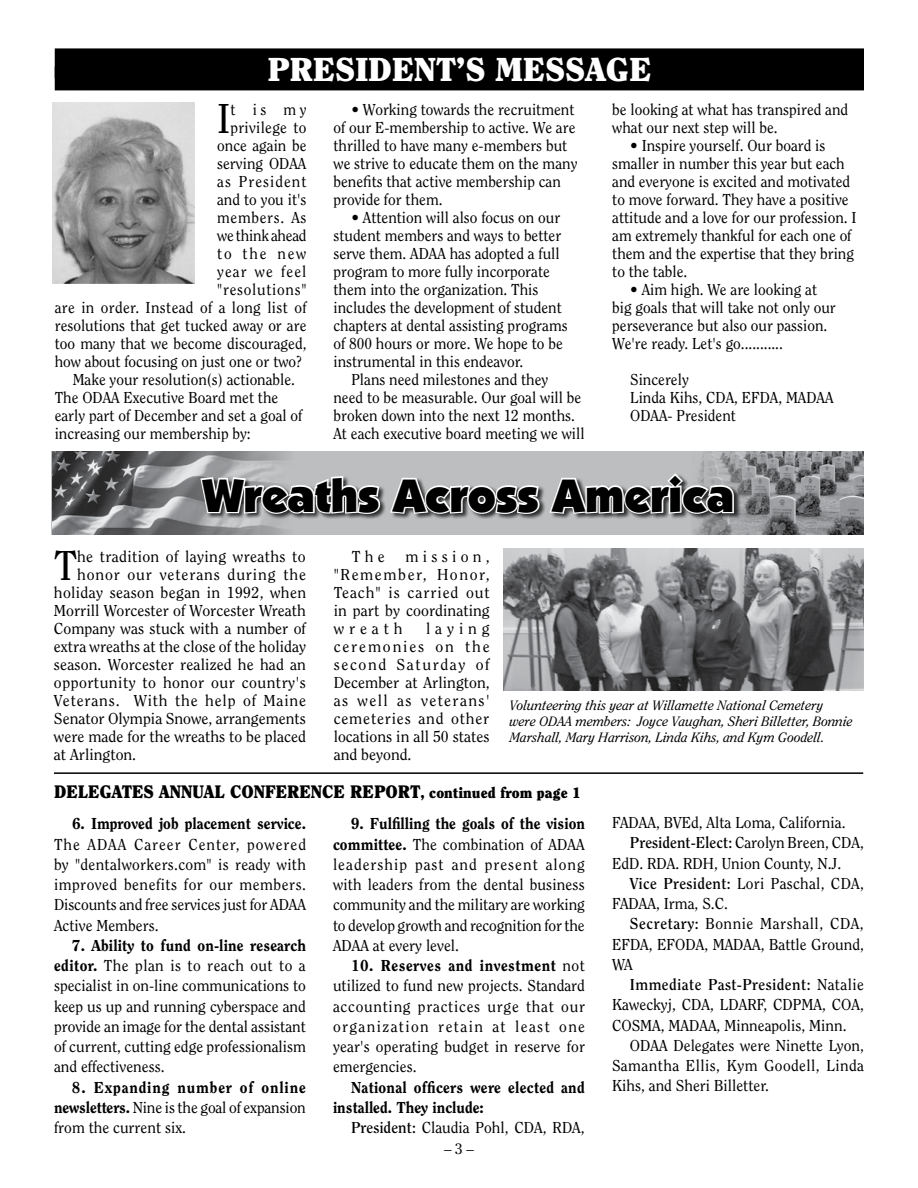
<style>
.page{position:relative;width:918px;height:1188px;background:#fff}
.page>*{position:absolute;margin:0;border:0;box-sizing:border-box;transform-origin:0 0}
.t1{font:45px "Klaven";color:#000}
.t2{font:41.4px "Clearface";color:#000;scale:.96 1}
.t3{font:41.4px "Clearface";color:#000}
.t4{font:900 33px "Clearface";color:#fff}
.t5{font:900 18px "Clearface";color:#000;scale:.95 1}
.t6{font:15.75px/18px "Clearface";color:#000}
.t7{font:15.75px/20.2px "Clearface";letter-spacing:.02em;color:#000}
.t8{font:800 15.75px/20.2px "Clearface";color:#000}
.t9{font:15.75px "Clearface";letter-spacing:.025em;color:#000}
.t10{font:700 15.75px "Clearface";letter-spacing:.025em;color:#000}
.t11{font:15.75px "Clearface";letter-spacing:.03em;color:#000}
.t12{font:15.75px "Clearface";letter-spacing:.035em;color:#000}
.t13{font:15.75px "Clearface";letter-spacing:.05em;color:#000}
.t14{font:15.75px "Clearface";letter-spacing:.055em;color:#000}
.t15{font:15.75px "Clearface";letter-spacing:.045em;color:#000}
.t16{font:15.75px "Clearface";letter-spacing:.065em;color:#000}
.t17{font:15.75px "Clearface";letter-spacing:.07em;color:#000}
.t18{font:15px "Clearface";color:#000}
.t19{font:italic 13.5px/16.2px "Clearface";color:#000}
.s1{font-size:15px}
.s2{font-weight:800}
.s3{font-weight:700}
.s4{font-weight:400}
</style>
<div class="page">
<div style="left:55px;top:48px;width:809px;height:30px;background:#000"></div>
<div style="left:55px;top:66px;width:809px;height:24px;background:#000"></div>
<img style="left:52px;top:102px;width:143px;height:182px">
<hr style="left:54px;top:772px;width:809px;height:2px;background:#000">
<div style="left:52px;top:451px;width:811px;height:83px;background:#bcbec0"></div>
<img style="left:53px;top:451px;width:233px;height:83px">
<img style="left:699px;top:451px;width:164px;height:83px">
<div style="left:200px;top:473px;width:541px;height:48px;background:#000;opacity:.75"></div>
<svg style="left:199px;top:474px;width:182px;height:42px"></svg>
<svg style="left:389px;top:475px;width:151px;height:46px"></svg>
<svg style="left:549px;top:471px;width:186px;height:78px"></svg>
<img style="left:503px;top:549px;width:361px;height:142px">
<h3 class="t4" style="left:267px;top:49px;width:45px">PRES</h3>
<h3 class="t4" style="left:355px;top:49px;width:59px">IDENT</h3>
<h3 class="t4" style="left:456px;top:49px;width:88px">’S MESS</h3>
<h3 class="t4" style="left:585px;top:49px;width:43px">AGE</h3>
<h2 class="t2" style="left:217px;top:94px;width:15px">I</h2>
<p class="t6" style="left:230px;top:101px;width:78px">t is my</p>
<p class="t7" style="left:230px;top:118px;width:77px">privilege to</p>
<p class="t6" style="left:217px;top:137px;width:91px">once again be</p>
<p class="t6" style="left:217px;top:155px;width:91px">serving ODAA</p>
<p class="t16" style="left:217px;top:172px;width:91px">as President</p>
<p class="t6" style="left:217px;top:191px;width:91px">and to you it's</p>
<p class="t15" style="left:217px;top:208px;width:91px">members. As</p>
<p class="t6" style="left:217px;top:227px;width:91px">we think ahead</p>
<p class="t6" style="left:217px;top:245px;width:91px">to the new</p>
<p class="t17" style="left:217px;top:262px;width:91px">year we feel</p>
<p class="t15" style="left:217px;top:280px;width:91px">"resolutions"</p>
<p class="t9" style="left:55px;top:298px;width:253px">are in order. Instead of a long list of</p>
<p class="t6" style="left:55px;top:317px;width:253px">resolutions that get tucked away or are</p>
<p class="t6" style="left:55px;top:335px;width:253px">too many that we become discouraged,</p>
<p class="t6" style="left:55px;top:353px;width:249px">how about focusing on just one or two?</p>
<p class="t6" style="left:73px;top:371px;width:222px">Make your resolution(s) actionable.</p>
<p class="t6" style="left:55px;top:389px;width:225px">The ODAA Executive Board met the</p>
<p class="t6" style="left:55px;top:407px;width:249px">early part of December and set a goal of</p>
<p class="t6" style="left:55px;top:425px;width:198px">increasing our membership by:</p>
<p class="t6" style="left:334px;top:101px;width:245px;text-indent:18px">• Working towards the recruitment of our E-membership to active. We are thrilled to have many e-members but we strive to educate them on the many benefits that active membership can provide for them.</p>
<p class="t6" style="left:334px;top:209px;width:236px;text-indent:18px">• Attention will also focus on our student members and ways to better serve them. ADAA has adopted a full program to more fully incorporate them into the organization. This includes the development of student chapters at dental assisting programs of 800 hours or more. We hope to be instrumental in this endeavor.</p>
<p class="t6" style="left:334px;top:371px;width:253px;text-indent:18px">Plans need milestones and they<br>need to be measurable. Our goal will be broken down into the next 12 months.<br>At each executive board meeting we will</p>
<p class="t6" style="left:612px;top:101px;width:237px">be looking at what has transpired and what our next step will be.</p>
<p class="t6" style="left:612px;top:137px;width:246px;text-indent:18px">• Inspire yourself. Our board is smaller in number this year but each and everyone is excited and motivated to move forward. They have a positive attitude and a love for our profession. I am extremely thankful for each one of them and the expertise that they bring to the table.</p>
<p class="t6" style="left:612px;top:281px;width:225px;text-indent:18px">• Aim high. We are looking at big goals that will take not only our perseverance but also our passion.<br>We're ready. Let's go...........</p>
<p class="t6" style="left:630px;top:371px;width:205px">Sincerely<br>Linda Kihs, CDA, EFDA, MADAA<br>ODAA- President</p>
<h1 class="t1" style="left:202px;top:473px;width:533px">Wreaths Across America</h1>
<h2 class="t3" style="left:54px;top:541px;width:25px">T</h2>
<p class="t7" style="left:77px;top:546px;width:230px">he tradition of laying wreaths to</p>
<p class="t14" style="left:77px;top:565px;width:231px">honor our veterans during the</p>
<p class="t7" style="left:54px;top:582px;width:254px">holiday season began in 1992, when</p>
<p class="t6" style="left:54px;top:601px;width:253px">Morrill Worcester of Worcester Wreath</p>
<p class="t6" style="left:54px;top:619px;width:254px">Company was stuck with a number of</p>
<p class="t6" style="left:54px;top:637px;width:254px">extra wreaths at the close of the holiday</p>
<p class="t6" style="left:54px;top:655px;width:253px">season. Worcester realized he had an</p>
<p class="t11" style="left:54px;top:673px;width:253px">opportunity to honor our country's</p>
<p class="t13" style="left:54px;top:691px;width:254px">Veterans. With the help of Maine</p>
<p class="t6" style="left:54px;top:709px;width:253px">Senator Olympia Snowe, arrangements</p>
<p class="t6" style="left:54px;top:727px;width:254px">were made for the wreaths to be placed</p>
<p class="t6" style="left:54px;top:745px;width:82px">at Arlington.</p>
<p class="t6" style="left:352px;top:547px;width:34px">The</p>
<p class="t6" style="left:334px;top:547px;width:158px;text-align:justify;text-indent:72px">mission, "Remember, Honor, Teach" is carried out in part by coordinating wreath</p>
<p class="t6" style="left:334px;top:619px;width:158px;text-align:justify;text-indent:92px">laying ceremonies on the second Saturday of December at Arlington, as well as veterans' cemeteries and other locations in all 50 states and beyond.</p>
<p class="t19" style="left:510px;top:697px;width:345px">Volunteering this year at Willamette National Cemetery were ODAA members: Joyce Vaughan, Sheri Billetter, Bonnie<br>Marshall, Mary Harrison, Linda Kihs, and Kym Goodell.</p>
<p class="t5" style="left:54px;top:781px;width:556px">DELEGATES ANNUAL CONFERENCE REPORT<span class="s1">, CONTINUED FROM PAGE 1</span></p>
<p class="t8" style="left:72px;top:814px;width:235px">6. Improved job placement service.</p>
<p class="t7" style="left:54px;top:834px;width:254px">The ADAA Career Center, powered by "dentalworkers.com" is ready with improved benefits for our members.<br>Discounts and free services just for ADAA<br>Active Members.</p>
<p class="t6" style="left:54px;top:935px;width:254px;line-height:20.2px;text-align:justify;text-indent:18px"><span class="s2">7. Ability to fund on-line research editor.</span> The plan is to reach out to a specialist in on-line communications to keep us up and running cyberspace and provide an image for the dental assistant of current, cutting edge professionalism and effectiveness.</p>
<p class="t6" style="left:54px;top:1077px;width:253px;line-height:20.2px;text-align:justify;text-indent:18px"><span class="s2">8. Expanding number of online newsletters.</span> Nine is the goal of expansion from the current six.</p>
<p class="t6" style="left:333px;top:814px;width:253px;line-height:20.2px;text-align:justify;text-indent:18px"><span class="s2">9. Fulfilling the goals of the vision committee.</span> The combination of ADAA leadership past and present along with leaders from the dental business community and the military are working to develop growth and recognition for the ADAA at every level.</p>
<p class="t6" style="left:333px;top:956px;width:254px;line-height:20.2px;text-align:justify;text-indent:18px"><span class="s2">10. Reserves and investment</span> not utilized to fund new projects. Standard accounting practices urge that our organization retain at least one year's operating budget in reserve for emergencies.</p>
<p class="t8" style="left:333px;top:1077px;width:253px;text-indent:18px">National officers were elected and installed. They include:</p>
<p class="t6" style="left:351px;top:1119px;width:235px"><span class="s3">President:</span> Claudia Pohl, CDA, RDA,</p>
<p class="t18" style="left:444px;top:1139px;width:31px">– 3 –</p>
<p class="t6" style="left:612px;top:814px;width:233px">FADAA, BVEd, Alta Loma, California.</p>
<p class="t6" style="left:630px;top:834px;width:236px"><span class="s3">President-Elect:</span> Carolyn Breen, CDA,</p>
<p class="t6" style="left:612px;top:854px;width:229px">EdD. RDA. RDH, Union County, N.J.</p>
<p class="t7" style="left:630px;top:873px;width:235px"><span class="s3">Vice President:</span> Lori Paschal, CDA,</p>
<p class="t6" style="left:612px;top:895px;width:116px">FADAA, Irma, S.C.</p>
<p class="t12" style="left:630px;top:915px;width:235px"><span class="s3">Secretary:</span> Bonnie Marshall, CDA,</p>
<p class="t6" style="left:612px;top:935px;width:254px">EFDA, EFODA, MADAA, Battle Ground,</p>
<p class="t6" style="left:612px;top:955px;width:22px">WA</p>
<p class="t10" style="left:630px;top:975px;width:235px">Immediate Past-President: <span class="s4">Natalie</span></p>
<p class="t6" style="left:612px;top:996px;width:253px">Kaweckyj, CDA, LDARF, CDPMA, COA,</p>
<p class="t6" style="left:612px;top:1016px;width:234px">COSMA, MADAA, Minneapolis, Minn.</p>
<p class="t6" style="left:630px;top:1036px;width:235px">ODAA Delegates were Ninette Lyon,</p>
<p class="t9" style="left:612px;top:1056px;width:254px">Samantha Ellis, Kym Goodell, Linda</p>
<p class="t6" style="left:612px;top:1077px;width:157px">Kihs, and Sheri Billetter.</p>
</div>
